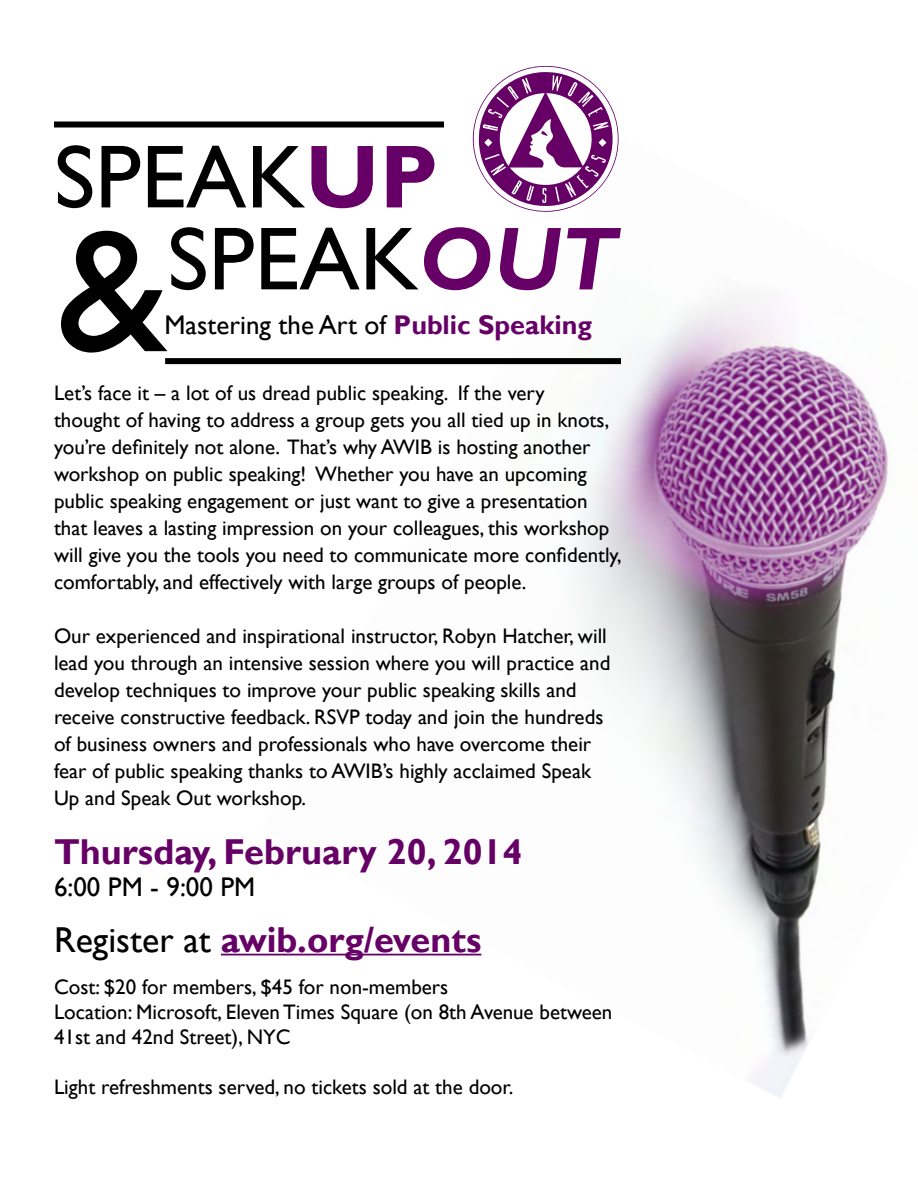
<style>
.page{position:relative;width:918px;height:1188px;background:#fff}
.page>*{position:absolute;margin:0;border:0;box-sizing:border-box;transform-origin:0 0}
.t1{font:180px "Gill Sans";color:#000}
.t2{font:90px/82.1px "Gill Sans";color:#000}
.t3{font:700 36px "Gill Sans";color:#606}
.t4{font:27px "Gill Sans";color:#000}
.t5{font:21px/27px "Gill Sans";color:#000}
.s1{font-weight:700;color:#606}
.s2{font-weight:700;font-style:italic;color:#606}
.s3{font-weight:400;color:#000}
</style>
<div class="page">
<img style="left:261px;top:297px;width:628px;height:801px">
<svg style="left:54px;top:121px;width:390px;height:7px"></svg>
<svg style="left:165px;top:357px;width:457px;height:8px"></svg>
<svg style="left:472px;top:65px;width:147px;height:147px"></svg>
<hr style="left:221px;top:954px;width:260px;height:1px;background:#606">
<h2 class="t2" style="left:167px;top:138px;width:451px;text-indent:-113px">SPEAK<span class="s1">UP<br></span>SPEAK<span class="s2">OUT</span></h2>
<h1 class="t1" style="left:56px;top:186px;width:114px">&amp;</h1>
<p class="t4" style="left:165px;top:309px;width:429px">Mastering the Art of <span class="s1">Public Speaking</span></p>
<p class="t5" style="left:54px;top:380px;width:569px">Let’s face it – a lot of us dread public speaking. If the very<br>thought of having to address a group gets you all tied up in knots, you’re definitely not alone. That’s why AWIB is hosting another workshop on public speaking! Whether you have an upcoming public speaking engagement or just want to give a presentation that leaves a lasting impression on your colleagues, this workshop will give you the tools you need to communicate more confidently, comfortably, and effectively with large groups of people.</p>
<p class="t5" style="left:54px;top:623px;width:558px">Our experienced and inspirational instructor, Robyn Hatcher, will lead you through an intensive session where you will practice and develop techniques to improve your public speaking skills and receive constructive feedback. RSVP today and join the hundreds of business owners and professionals who have overcome their fear of public speaking thanks to AWIB’s highly acclaimed Speak Up and Speak Out workshop.</p>
<h3 class="t3" style="left:54px;top:830px;width:470px">Thursday, February 20, 2014</h3>
<p class="t4" style="left:54px;top:871px;width:203px">6:00 PM - 9:00 PM</p>
<h3 class="t3" style="left:54px;top:918px;width:429px"><span class="s3">Register at</span> awib.org/events</h3>
<p class="t5" style="left:54px;top:974px;width:560px;line-height:25.2px">Cost: $20 for members, $45 for non-members<br>Location: Microsoft, Eleven Times Square (on 8th Avenue between<br>41st and 42nd Street), NYC</p>
<p class="t5" style="left:54px;top:1074px;width:461px">Light refreshments served, no tickets sold at the door.</p>
</div>
